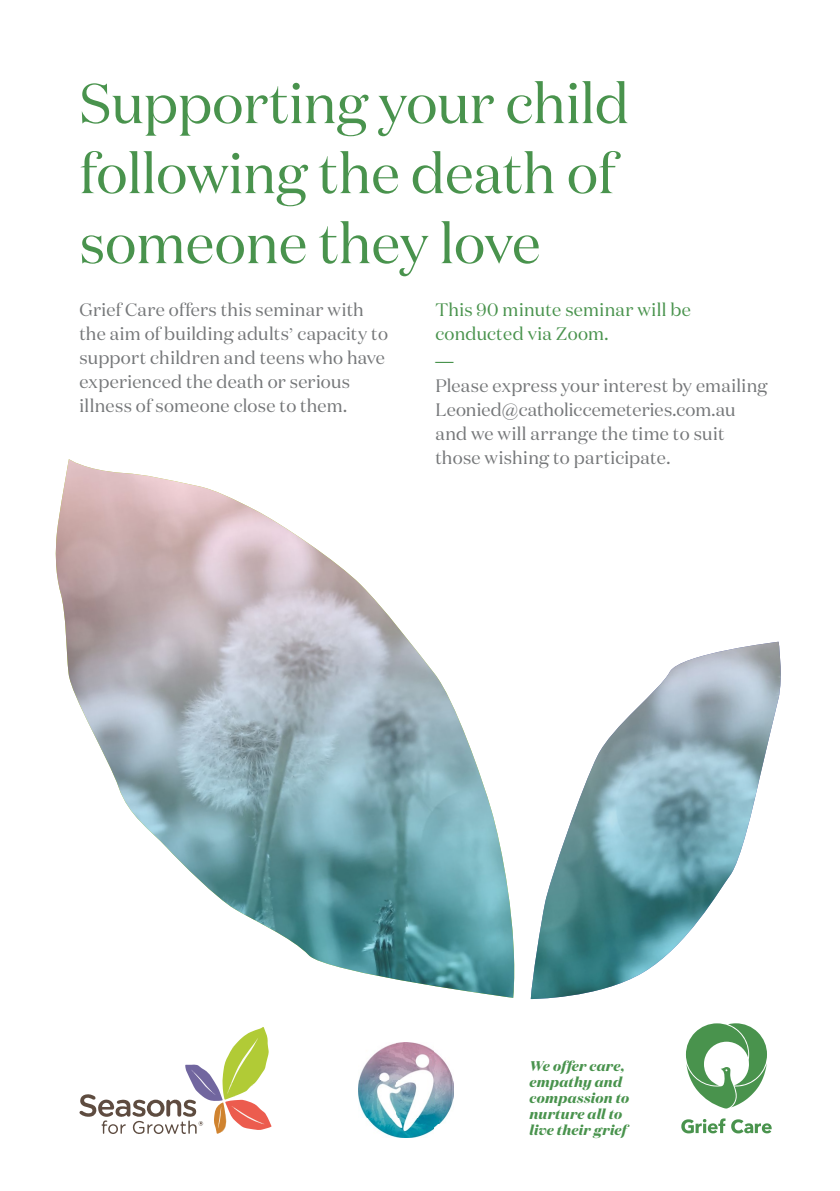
<style>
.page{position:relative;width:840px;height:1191px;background:#fff}
.page>*{position:absolute;margin:0;border:0;box-sizing:border-box;transform-origin:0 0}
.t1{font:56px/70px "Domaine Display Test";color:#49934d}
.t2{font:18px/24px "Domaine Display Test";letter-spacing:.015em;color:#757779}
.t3{font:18px/24px "Domaine Display Test";letter-spacing:.02em;color:#49934d}
.t4{font:700 18px "Baskerville";color:#49934d}
.t5{font:italic 700 14px/16px "Domaine Display Test";letter-spacing:.025em;color:#49934d}
.s1{font-family:"Baskerville"}
</style>
<div class="page">
<svg style="left:55px;top:459px;width:726px;height:679px"></svg>
<h1 class="t1" style="left:79px;top:68px;width:551px">Supporting your child following the death of someone they love</h1>
<p class="t2" style="left:79px;top:297px;width:310px">Grief Care offers this seminar with the aim of building adults<span class="s1">’</span> capacity to support children and teens who have experienced the death or serious illness of someone close to them.</p>
<p class="t3" style="left:435px;top:297px;width:257px">This 90 minute seminar will be conducted via Zoom.</p>
<p class="t4" style="left:435px;top:349px;width:19px">—</p>
<p class="t2" style="left:435px;top:373px;width:333px">Please express your interest by emailing Leonied<span class="s1">@</span>catholiccemeteries.com.au and we will arrange the time to suit those wishing to participate.</p>
<p class="t5" style="left:529px;top:1057px;width:101px">We offer care, empathy and compassion to nurture all to live their grief</p>
</div>
